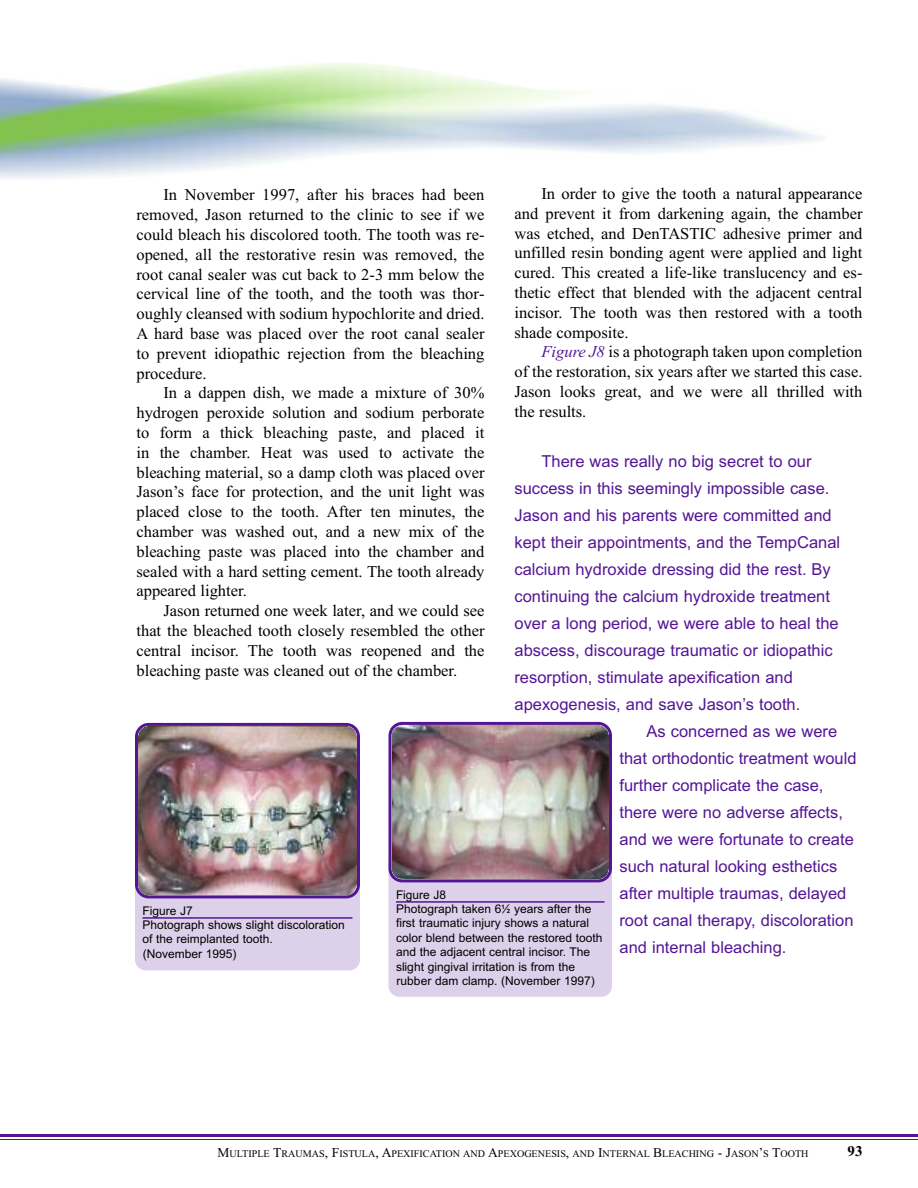
<style>
.page{position:relative;width:918px;height:1188px;background:#fff}
.page>*{position:absolute;margin:0;border:0;box-sizing:border-box;transform-origin:0 0}
.t1{font:16.5px/19.8px "Times New Roman";color:#000;text-align:justify}
.t2{font:16.5px "Arial";color:#541595}
.t3{font:700 15px "Times New Roman";color:#000}
.t4{font:12px/14.4px "Arial";color:#000}
.t5{font:10.2px "Times New Roman";color:#000}
.s1{font-style:italic;color:#541595}
.s2{font-weight:700;font-size:6px}
.s3{font-size:13.5px}
</style>
<div class="page">
<hr style="left:0;top:1134px;width:918px;height:3px;background:#541595">
<hr style="left:0;top:1139px;width:918px;height:1px;background:#541595">
<div style="left:135px;top:859px;width:225px;height:111px;background:#ddd0ea;border-radius:11px"></div>
<hr style="left:143px;top:917px;width:209px;height:2px;background:#541595">
<img style="left:135px;top:723px;width:225px;height:175px">
<img style="left:0;top:62px;width:823px;height:117px">
<div style="left:388px;top:854px;width:224px;height:143px;background:#ddd0ea;border-radius:11px"></div>
<hr style="left:396px;top:901px;width:208px;height:2px;background:#541595">
<img style="left:388px;top:722px;width:224px;height:160px">
<p class="t1" style="left:514px;top:183px;width:350px;text-indent:27px">In order to give the tooth a natural appearance and prevent it from darkening again, the chamber was etched, and DenTASTIC adhesive primer and unfilled resin bonding agent were applied and light cured. This created a life-like translucency and es&shy;thetic effect that blended with the adjacent central incisor. The tooth was then restored with a tooth shade composite.</p>
<p class="t1" style="left:514px;top:342px;width:350px;text-indent:27px"><span class="s1">Figure J8</span> is a photograph taken upon completion of the restoration, six years after we started this case.<br>Jason looks great, and we were all thrilled with the results.</p>
<p class="t1" style="left:136px;top:185px;width:350px;text-indent:27px">In November 1997, after his braces had been removed, Jason returned to the clinic to see if we could bleach his discolored tooth. The tooth was re&shy;opened, all the restorative resin was removed, the root canal sealer was cut back to 2-3 mm below the cervical line of the tooth, and the tooth was thor&shy;oughly cleansed with sodium hypochlorite and dried.<br>A hard base was placed over the root canal sealer to prevent idiopathic rejection from the bleaching procedure.</p>
<p class="t1" style="left:136px;top:383px;width:350px;text-indent:27px">In a dappen dish, we made a mixture of 30% hydrogen peroxide solution and sodium perborate to form a thick bleaching paste, and placed it in the chamber. Heat was used to activate the bleaching material, so a damp cloth was placed over Jason’s face for protection, and the unit light was placed close to the tooth. After ten minutes, the chamber was washed out, and a new mix of the bleaching paste was placed into the chamber and sealed with a hard setting cement. The tooth already appeared lighter.</p>
<p class="t1" style="left:136px;top:601px;width:350px;text-indent:27px">Jason returned one week later, and we could see that the bleached tooth closely resembled the other central incisor. The tooth was reopened and the bleaching paste was cleaned out of the chamber.</p>
<p class="t2" style="left:542px;top:451px;width:272px">There was really no big secret to our</p>
<p class="t2" style="left:514px;top:478px;width:317px">success in this seemingly impossible case.</p>
<p class="t2" style="left:514px;top:505px;width:319px">Jason and his parents were committed and</p>
<p class="t2" style="left:514px;top:532px;width:327px">kept their appointments, and the TempCanal</p>
<p class="t2" style="left:514px;top:559px;width:318px">calcium hydroxide dressing did the rest. By</p>
<p class="t2" style="left:514px;top:586px;width:317px">continuing the calcium hydroxide treatment</p>
<p class="t2" style="left:514px;top:613px;width:326px">over a long period, we were able to heal the</p>
<p class="t2" style="left:514px;top:640px;width:320px">abscess, discourage traumatic or idiopathic</p>
<p class="t2" style="left:514px;top:667px;width:280px">resorption, stimulate apexification and</p>
<p class="t2" style="left:514px;top:694px;width:287px">apexogenesis, and save Jason’s tooth.</p>
<p class="t2" style="left:646px;top:721px;width:192px">As concerned as we were</p>
<p class="t2" style="left:619px;top:748px;width:239px">that orthodontic treatment would</p>
<p class="t2" style="left:619px;top:775px;width:206px">further complicate the case,</p>
<p class="t2" style="left:619px;top:802px;width:225px">there were no adverse affects,</p>
<p class="t2" style="left:619px;top:829px;width:236px">and we were fortunate to create</p>
<p class="t2" style="left:619px;top:856px;width:219px">such natural looking esthetics</p>
<p class="t2" style="left:619px;top:883px;width:228px">after multiple traumas, delayed</p>
<p class="t2" style="left:619px;top:910px;width:236px">root canal therapy, discoloration</p>
<p class="t2" style="left:619px;top:937px;width:168px">and internal bleaching.</p>
<p class="t4" style="left:396px;top:887px;width:208px">Figure J8<br>Photograph taken 6<sup>1</sup>⁄<span class="s2">2</span> years after the first traumatic injury shows a natural color blend between the restored tooth and the adjacent central incisor. The slight gingival irritation is from the rubber dam clamp. (November 1997)</p>
<p class="t4" style="left:143px;top:903px;width:204px">Figure J7<br>Photograph shows slight discoloration of the reimplanted tooth.<br>(November 1995)</p>
<p class="t5" style="left:218px;top:1147px;width:592px"><span class="s3">M</span>ULTIPLE <span class="s3">T</span>RAUMAS<span class="s3">, F</span>ISTULA<span class="s3">, A</span>PEXIFICATION AND <span class="s3">A</span>PEXOGENESIS<span class="s3">,</span> AND <span class="s3">I</span>NTERNAL <span class="s3">B</span>LEACHING <span class="s3">- J</span>ASON<span class="s3">’</span>S <span class="s3">T</span>OOTH</p>
<p class="t3" style="left:848px;top:1142px;width:16px">93</p>
</div>
